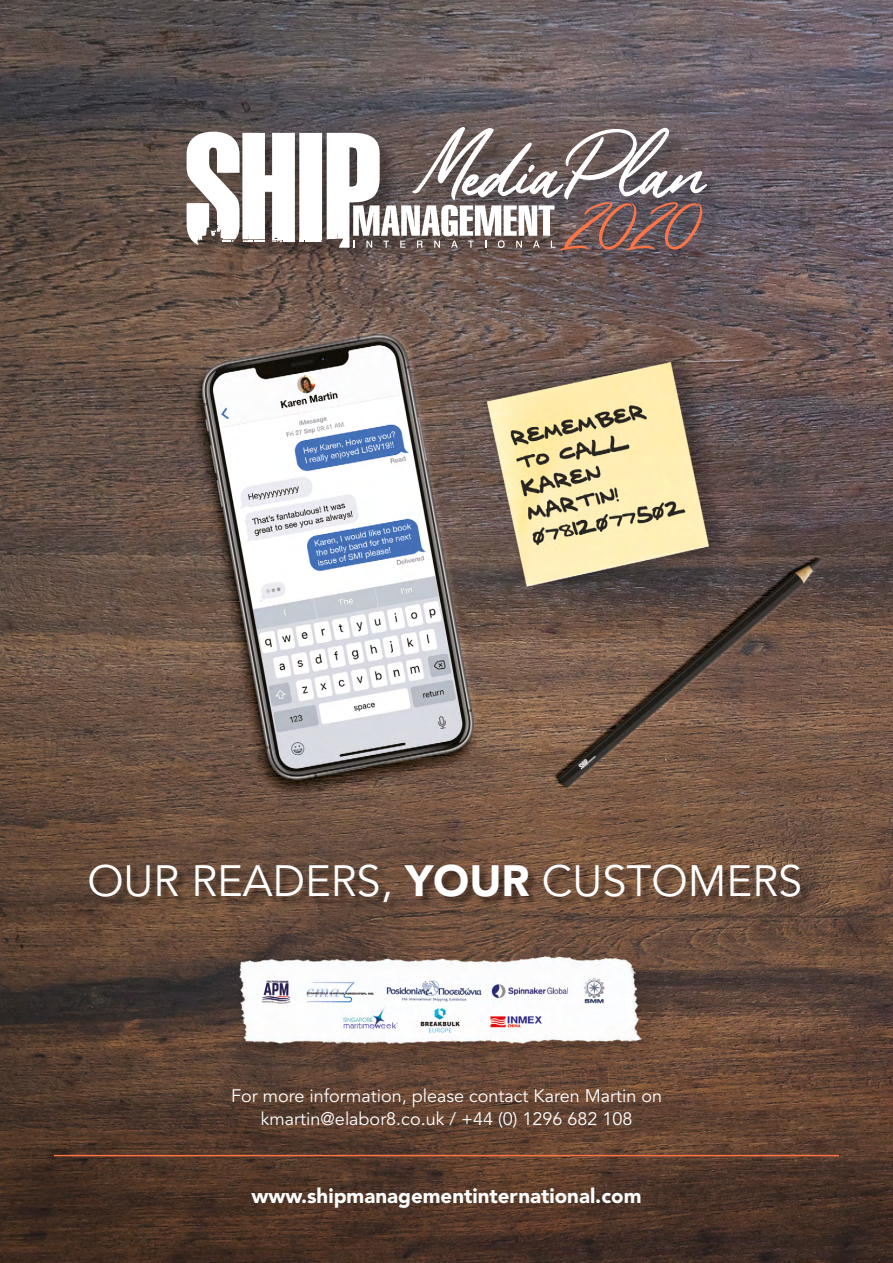
<style>
.page{position:relative;width:893px;height:1263px;background:#fff}
.page>*{position:absolute;margin:0;border:0;box-sizing:border-box;transform-origin:0 0}
.t1{font:73.5px "Rembank";color:#fff}
.t2{font:43.5px "Avenir LT Std";color:#fff}
.t3{font:900 20.4px "Avenir LT Std";color:#fff}
.t4{font:18px/23.1px "Avenir LT Std";color:#fff;text-align:center}
.s1{font-weight:900}
</style>
<div class="page">
<img style="left:0;top:0;width:893px;height:1263px">
<div style="left:91px;top:866px;width:719px;height:46px;background:#000;opacity:.41"></div>
<div style="left:189px;top:130px;width:536px;height:139px;background:#000;opacity:.27"></div>
<svg style="left:187px;top:132px;width:515px;height:120px"></svg>
<hr style="left:54px;top:1155px;width:785px;height:1px;background:#ff7345">
<h1 class="t1" style="left:411px;top:113px;width:296px">MediaPlan</h1>
<h2 class="t2" style="left:87px;top:856px;width:716px">OUR READERS, <span class="s1">YOUR</span> CUSTOMERS</h2>
<p class="t4" style="left:231px;top:1085px;width:432px">For more information, please contact Karen Martin on kmartin@elabor8.co.uk / +44 (0) 1296 682 108</p>
<p class="t3" style="left:251px;top:1184px;width:392px">www.shipmanagementinternational.com</p>
</div>
